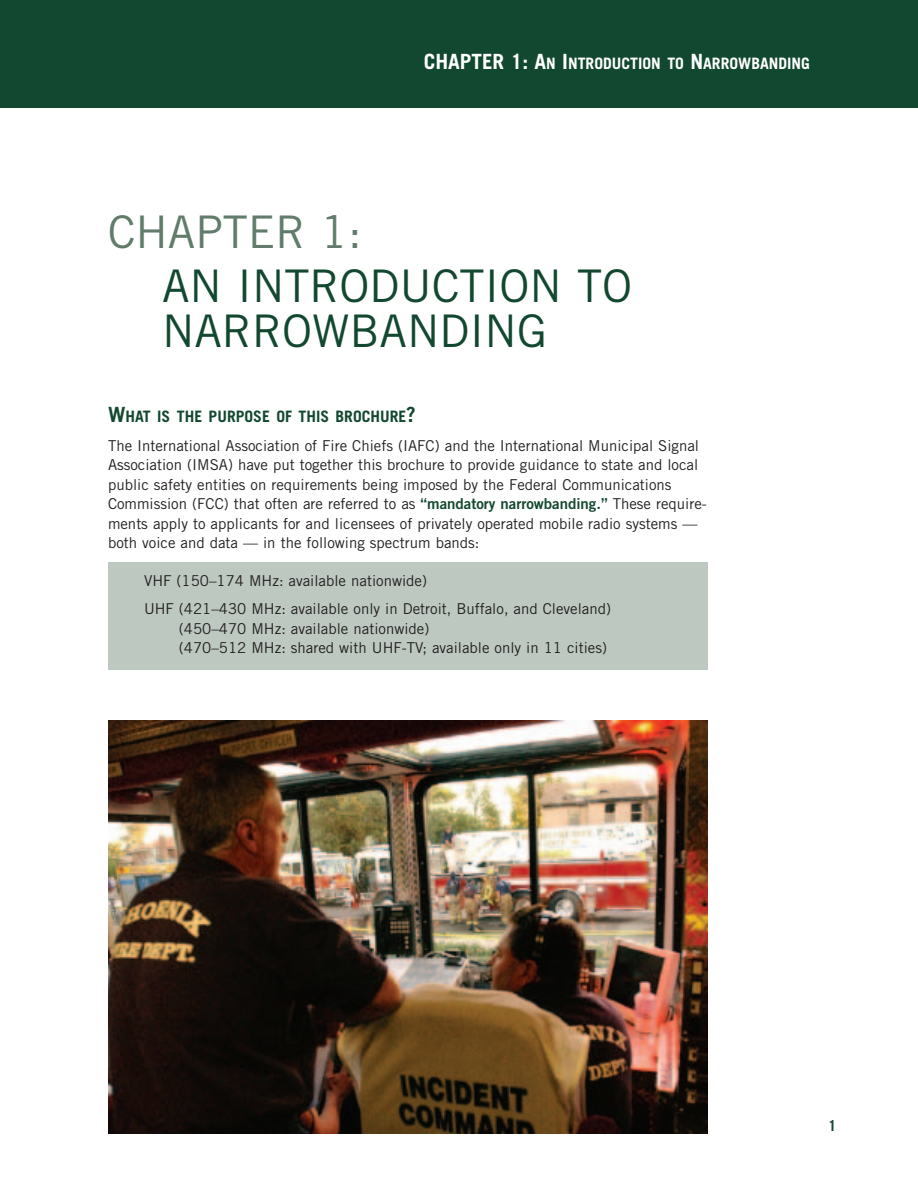
<style>
.page{position:relative;width:918px;height:1188px;background:#fff}
.page>*{position:absolute;margin:0;border:0;box-sizing:border-box;transform-origin:0 0}
.t1{font:45px/45px "Trade Gothic";color:#124830}
.t2{font:45px "Trade Gothic";color:#617c6b}
.t3{font:700 15.75px "Trade Gothic";color:#fff}
.t4{font:700 15.75px "Trade Gothic";color:#124830}
.t5{font:15px/19.5px "Trade Gothic";color:#231f20}
.t6{font:700 15px "Trade Gothic";color:#124830}
.s1{font-size:21px}
.s2{font-family:"Trade Gothic Bold Two";color:#124830}
</style>
<div class="page">
<div style="left:108px;top:562px;width:599px;height:108px;background:#bdc8c1"></div>
<div style="left:0;top:0;width:918px;height:108px;background:#124830"></div>
<img style="left:108px;top:720px;width:599px;height:414px">
<p class="t3" style="left:424px;top:58px;width:388px"><span class="s1">CHAPTER 1: A</span>N <span class="s1">I</span>NTRODUCTION TO <span class="s1">N</span>ARROWBANDING</p>
<h1 class="t2" style="left:108px;top:216px;width:255px">CHAPTER 1:</h1>
<h1 class="t1" style="left:162px;top:268px;width:472px">AN INTRODUCTION TO<br>NARROWBANDING</h1>
<p class="t4" style="left:108px;top:411px;width:309px"><span class="s1">W</span>HAT IS THE PURPOSE OF THIS BROCHURE<span class="s1">?</span></p>
<p class="t5" style="left:108px;top:437px;width:600px">The International Association of Fire Chiefs (IAFC) and the International Municipal Signal Association (IMSA) have put together this brochure to provide guidance to state and local public safety entities on requirements being imposed by the Federal Communications Commission (FCC) that often are referred to as <span class="s2">“mandatory narrowbanding.”</span> These require&shy;ments apply to applicants for and licensees of privately operated mobile radio systems — both voice and data — in the following spectrum bands:</p>
<p class="t5" style="left:144px;top:568px;width:469px;line-height:28.5px">VHF (150–174 MHz: available nationwide)<br>UHF (421–430 MHz: available only in Detroit, Buffalo, and Cleveland)</p>
<p class="t5" style="left:179px;top:620px;width:430px">(450–470 MHz: available nationwide)<br>(470–512 MHz: shared with UHF-TV; available only in 11 cities)</p>
<p class="t6" style="left:828px;top:1120px;width:10px">1</p>
</div>
